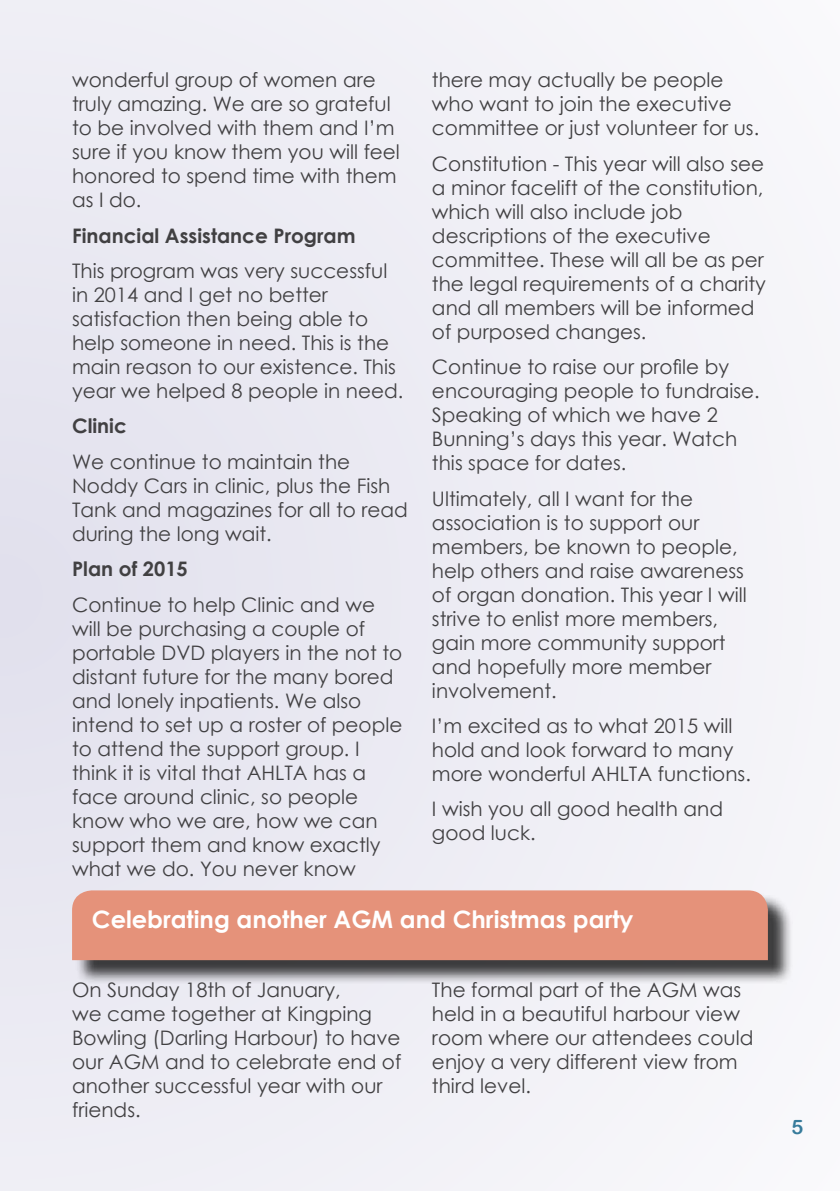
<style>
.page{position:relative;width:840px;height:1191px;background:#fff}
.page>*{position:absolute;margin:0;border:0;box-sizing:border-box;transform-origin:0 0}
.t1{font:700 24px "Century Gothic";color:#fff}
.t2{font:20px/24px "Century Gothic";color:#414042}
.t3{font:700 20px "Century Gothic";color:#414042}
.t4{font:20px "Arial Rounded MT Bold";color:#377b9b}
</style>
<div class="page">
<div style="left:0;top:0;width:839px;height:1191px;background:#efeef5"></div>
<div style="left:75px;top:893px;width:717px;height:92px;background:#000;opacity:.75"></div>
<div style="left:72px;top:890px;width:695px;height:70px;background:#e5927a"></div>
<p class="t2" style="left:72px;top:68px;width:329px">wonderful group of women are truly amazing. We are so grateful to be involved with them and I’m sure if you know them you will feel honored to spend time with them as I do.</p>
<p class="t3" style="left:72px;top:220px;width:285px">Financial Assistance Program</p>
<p class="t2" style="left:72px;top:258px;width:332px">This program was very successful in 2014 and I get no better satisfaction then being able to help someone in need. This is the main reason to our existence. This year we helped 8 people in need.</p>
<p class="t3" style="left:72px;top:411px;width:56px">Clinic</p>
<p class="t2" style="left:72px;top:449px;width:337px">We continue to maintain the<br>Noddy Cars in clinic, plus the Fish<br>Tank and magazines for all to read during the long wait.</p>
<p class="t3" style="left:72px;top:554px;width:117px">Plan of 2015</p>
<p class="t2" style="left:72px;top:592px;width:331px">Continue to help Clinic and we will be purchasing a couple of portable DVD players in the not to distant future for the many bored and lonely inpatients. We also intend to set up a roster of people to attend the support group. I think it is vital that AHLTA has a face around clinic, so people know who we are, how we can support them and know exactly what we do. You never know</p>
<p class="t2" style="left:432px;top:68px;width:328px">there may actually be people who want to join the executive committee or just volunteer for us.</p>
<p class="t2" style="left:432px;top:151px;width:335px">Constitution - This year will also see a minor facelift of the constitution, which will also include job descriptions of the executive committee. These will all be as per the legal requirements of a charity and all members will be informed of purposed changes.</p>
<p class="t2" style="left:432px;top:354px;width:329px">Continue to raise our profile by encouraging people to fundraise.<br>Speaking of which we have 2<br>Bunning’s days this year. Watch this space for dates.</p>
<p class="t2" style="left:432px;top:486px;width:316px">Ultimately, all I want for the association is to support our members, be known to people, help others and raise awareness of organ donation. This year I will strive to enlist more members, gain more community support and hopefully more member involvement.</p>
<p class="t2" style="left:432px;top:713px;width:320px">I’m excited as to what 2015 will hold and look forward to many more wonderful AHLTA functions.</p>
<p class="t2" style="left:432px;top:796px;width:292px">I wish you all good health and good luck.</p>
<p class="t1" style="left:92px;top:901px;width:542px">Celebrating another AGM and Christmas party</p>
<p class="t2" style="left:72px;top:977px;width:330px">On Sunday 18th of January,<br>we came together at Kingping<br>Bowling (Darling Harbour) to have our AGM and to celebrate end of another successful year with our friends.</p>
<p class="t2" style="left:432px;top:977px;width:323px">The formal part of the AGM was held in a beautiful harbour view room where our attendees could enjoy a very different view from third level.</p>
<p class="t4" style="left:791px;top:1114px;width:13px">5</p>
</div>
